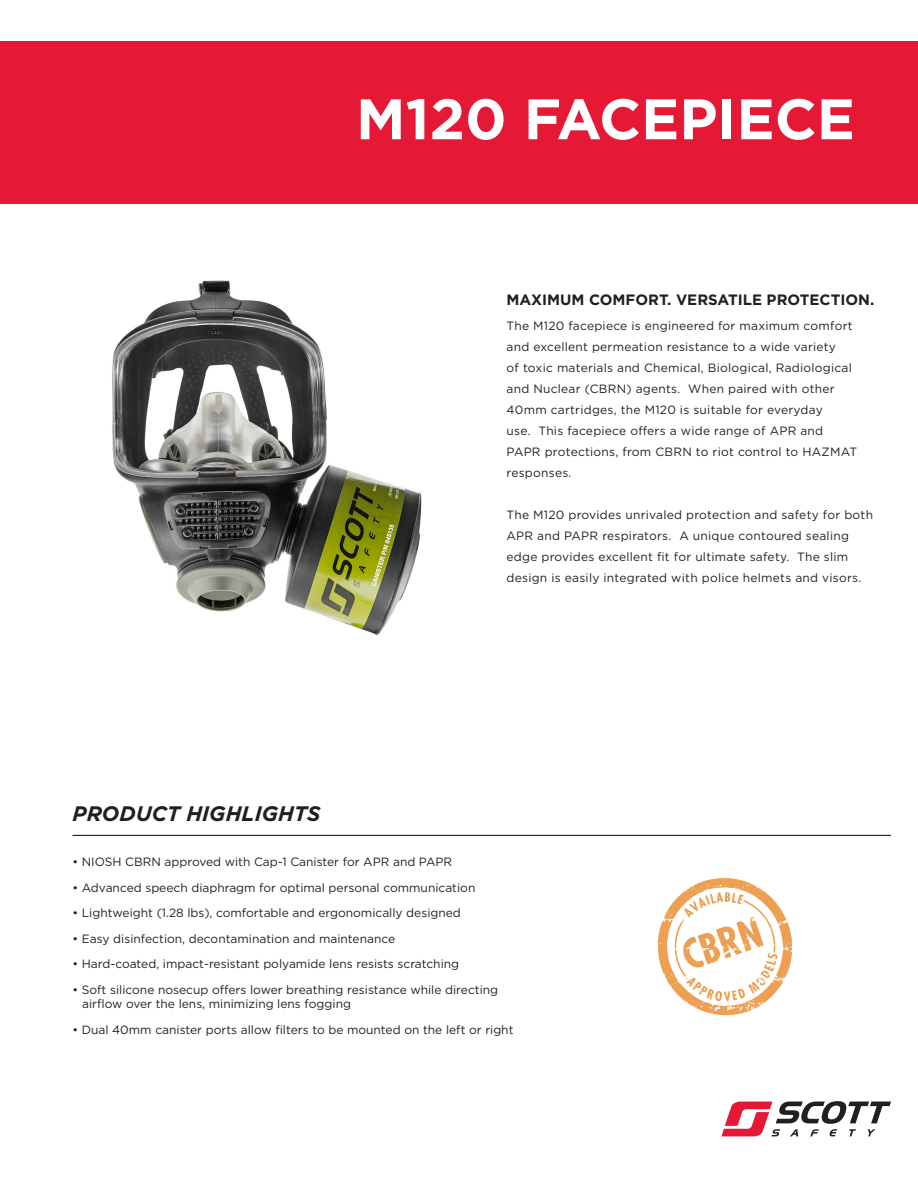
<style>
.page{position:relative;width:918px;height:1188px;background:#fff}
.page>*{position:absolute;margin:0;border:0;box-sizing:border-box;transform-origin:0 0}
.t1{font:700 57px "Gotham";color:#fff}
.Product_Highlights{font:italic 700 21px "Gotham";color:#231f20}
.Para_Heading{font:700 15px "Gotham";color:#231f20}
.body_text{font:12px/21px "Gotham";letter-spacing:.02em;color:#231f20}
.Bullets-ProdHighligh{font:12px "Gotham";color:#231f20}
</style>
<div class="page">
<div style="left:0;top:41px;width:918px;height:163px;background:#e51836"></div>
<hr style="left:72px;top:835px;width:819px;height:1px;background:#231f20">
<img style="left:112px;top:280px;width:310px;height:355px">
<svg style="left:722px;top:1101px;width:169px;height:35px"></svg>
<svg style="left:657px;top:878px;width:136px;height:138px"></svg>
<p class="t1" style="left:356px;top:81px;width:500px">M120 FACEPIECE</p>
<p class="Product_Highlights" style="left:72px;top:800px;width:250px">PRODUCT HIGHLIGHTS</p>
<p class="Para_Heading" style="left:507px;top:290px;width:369px">MAXIMUM COMFORT. VERSATILE PROTECTION.</p>
<p class="body_text" style="left:507px;top:315px;width:352px">The M120 facepiece is engineered for maximum comfort and excellent permeation resistance to a wide variety<br>of toxic materials and Chemical, Biological, Radiological and Nuclear (CBRN) agents. When paired with other 40mm cartridges, the M120 is suitable for everyday<br>use. This facepiece offers a wide range of APR and PAPR protections, from CBRN to riot control to HAZMAT responses.</p>
<p class="body_text" style="left:507px;top:504px;width:368px">The M120 provides unrivaled protection and safety for both APR and PAPR respirators. A unique contoured sealing edge provides excellent fit for ultimate safety. The slim design is easily integrated with police helmets and visors.</p>
<p class="Bullets-ProdHighligh" style="left:72px;top:854px;width:381px">• NIOSH CBRN approved with Cap-1 Canister for APR and PAPR</p>
<p class="Bullets-ProdHighligh" style="left:72px;top:880px;width:404px">• Advanced speech diaphragm for optimal personal communication</p>
<p class="Bullets-ProdHighligh" style="left:72px;top:905px;width:390px">• Lightweight (1.28 lbs), comfortable and ergonomically designed</p>
<p class="Bullets-ProdHighligh" style="left:72px;top:931px;width:324px">• Easy disinfection, decontamination and maintenance</p>
<p class="Bullets-ProdHighligh" style="left:72px;top:956px;width:388px">• Hard-coated, impact-resistant polyamide lens resists scratching</p>
<p class="Bullets-ProdHighligh" style="left:72px;top:982px;width:427px">• Soft silicone nosecup offers lower breathing resistance while directing</p>
<p class="Bullets-ProdHighligh" style="left:82px;top:996px;width:270px">airflow over the lens, minimizing lens fogging</p>
<p class="Bullets-ProdHighligh" style="left:72px;top:1022px;width:443px">• Dual 40mm canister ports allow filters to be mounted on the left or right</p>
</div>
